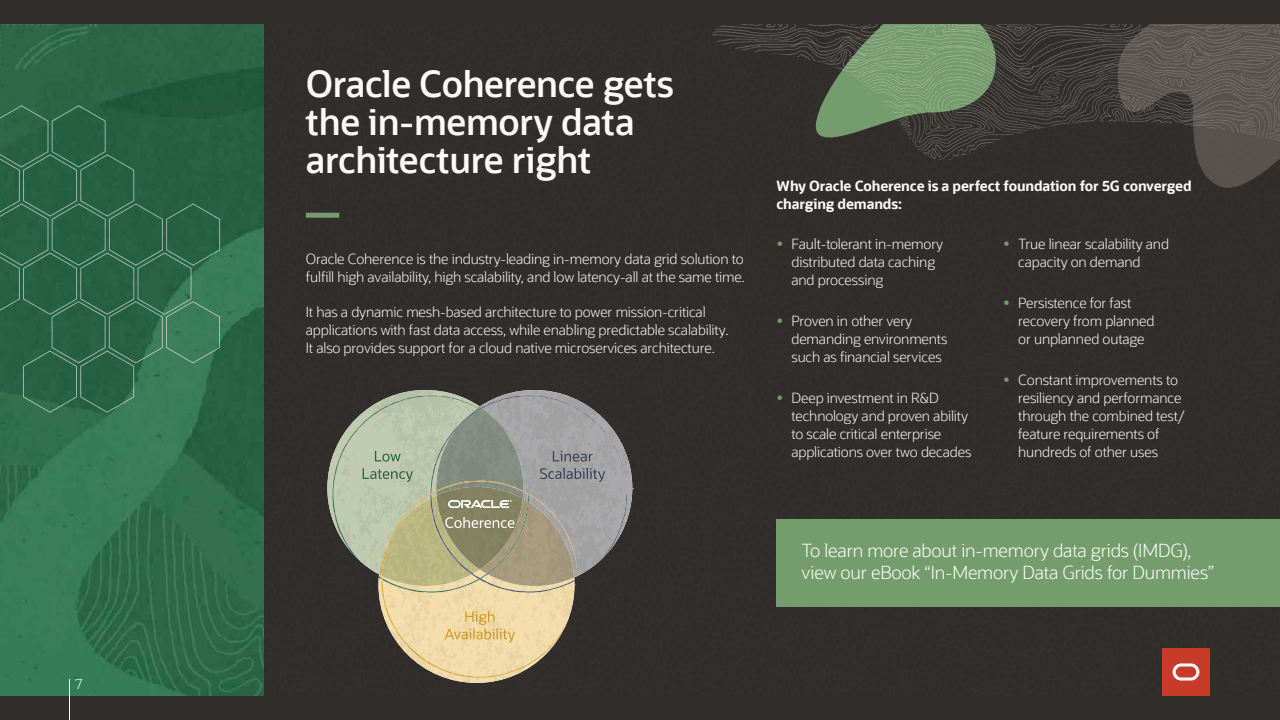
<style>
.page{position:relative;width:1280px;height:720px;background:#fff}
.page>*{position:absolute;margin:0;border:0;box-sizing:border-box;transform-origin:0 0}
.t1{font:600 36px/38px "Oracle Sans";letter-spacing:-.01em;color:#fcfbfa}
.t2{font:300 18px/22px "Oracle Sans";letter-spacing:-.01em;color:#fff}
.t3{font:300 14px/18px "Oracle Sans";letter-spacing:-.01em;color:#fcfbfa}
.t4{font:700 14px "Oracle Sans";letter-spacing:-.01em;color:#fcfbfa}
.t5{font:300 14px "Oracle Sans";color:#fff}
.s1{font-size:20px;color:#759c6c}
</style>
<div class="page">
<div style="left:263px;top:24px;width:1017px;height:672px;background:#312d2a"></div>
<img style="left:0;top:24px;width:263px;height:672px">
<img style="left:710px;top:24px;width:407px;height:138px">
<svg style="left:1117px;top:24px;width:163px;height:164px;background:#514c49"></svg>
<svg style="left:327px;top:390px;width:305px;height:293px;background:#817c6b"></svg>
<svg style="left:361px;top:562px;width:18px;height:12px"></svg>
<img style="left:540px;top:390px;width:21px;height:18px">
<div style="left:436px;top:434px;width:62px;height:35px;background:#818b7f"></div>
<svg style="left:327px;top:488px;width:24px;height:64px"></svg>
<img style="left:374px;top:395px;width:51px;height:19px">
<img style="left:355px;top:413px;width:21px;height:18px">
<img style="left:343px;top:431px;width:14px;height:18px">
<img style="left:506px;top:434px;width:12px;height:15px">
<img style="left:332px;top:449px;width:18px;height:102px">
<img style="left:518px;top:449px;width:11px;height:20px">
<img style="left:350px;top:548px;width:11px;height:14px">
<img style="left:379px;top:590px;width:97px;height:3px">
<svg style="left:513px;top:441px;width:9px;height:17px"></svg>
<svg style="left:353px;top:422px;width:12px;height:12px"></svg>
<img style="left:584px;top:413px;width:21px;height:18px">
<img style="left:441px;top:434px;width:14px;height:15px">
<img style="left:604px;top:431px;width:12px;height:18px">
<img style="left:430px;top:449px;width:18px;height:20px">
<img style="left:616px;top:449px;width:10px;height:20px">
<img style="left:484px;top:590px;width:90px;height:3px">
<svg style="left:611px;top:441px;width:9px;height:17px"></svg>
<svg style="left:425px;top:390px;width:115px;height:44px;background:#989d93"></svg>
<img style="left:381px;top:590px;width:18px;height:46px">
<img style="left:559px;top:623px;width:8px;height:14px">
<img style="left:399px;top:633px;width:18px;height:22px">
<img style="left:541px;top:635px;width:19px;height:21px">
<img style="left:417px;top:653px;width:18px;height:14px">
<img style="left:524px;top:654px;width:18px;height:13px">
<img style="left:434px;top:666px;width:90px;height:12px">
<svg style="left:453px;top:673px;width:6px;height:2px"></svg>
<svg style="left:378px;top:469px;width:255px;height:121px;background:#9e9c84"></svg>
<img style="left:375px;top:451px;width:26px;height:11px">
<img style="left:363px;top:468px;width:50px;height:14px">
<img style="left:445px;top:517px;width:69px;height:11px">
<img style="left:553px;top:451px;width:40px;height:11px">
<img style="left:540px;top:468px;width:65px;height:14px">
<img style="left:540px;top:468px;width:57px;height:11px">
<img style="left:495px;top:611px;width:1px;height:14px">
<img style="left:465px;top:611px;width:30px;height:14px">
<img style="left:445px;top:628px;width:70px;height:15px">
<img style="left:448px;top:500px;width:64px;height:8px">
<svg style="left:0;top:105px;width:220px;height:308px;background:#2e684a"></svg>
<div style="left:0;top:0;width:1280px;height:24px;background:#312d2a"></div>
<div style="left:0;top:696px;width:1280px;height:24px;background:#312d2a"></div>
<div style="left:1162px;top:648px;width:48px;height:48px;background:#c83b29"></div>
<svg style="left:1173px;top:663px;width:26px;height:18px"></svg>
<hr style="left:69px;top:679px;width:1px;height:41px;background:#fcfbfa">
<div style="left:306px;top:213px;width:33px;height:5px;background:#759c6c"></div>
<div style="left:776px;top:519px;width:504px;height:88px;background:#759c6c"></div>
<p class="t5" style="left:75px;top:676px;width:9px">7</p>
<h1 class="t1" style="left:306px;top:65px;width:369px">Oracle Coherence gets the in-memory data architecture right</h1>
<p class="t3" style="left:306px;top:250px;width:440px">Oracle Coherence is the industry-leading in-memory data grid solution to fulfill high availability, high scalability, and low latency-all at the same time.</p>
<p class="t3" style="left:306px;top:303px;width:424px">It has a dynamic mesh-based architecture to power mission-critical applications with fast data access, while enabling predictable scalability.<br>It also provides support for a cloud native microservices architecture.</p>
<p class="t4" style="left:777px;top:177px;width:417px">Why Oracle Coherence is a perfect foundation for 5G converged</p>
<h3 class="t4" style="left:777px;top:195px;width:127px">charging demands:</h3>
<p class="t3" style="left:791px;top:235px;width:153px;text-indent:-15px"><span class="s1">•</span> Fault-tolerant in-memory distributed data caching and processing</p>
<p class="t3" style="left:791px;top:312px;width:157px;text-indent:-15px"><span class="s1">•</span> Proven in other very demanding environments</p>
<p class="t3" style="left:791px;top:348px;width:152px">such as financial services</p>
<p class="t3" style="left:791px;top:389px;width:182px;text-indent:-15px"><span class="s1">•</span> Deep investment in R&amp;D technology and proven ability to scale critical enterprise applications over two decades</p>
<p class="t3" style="left:1018px;top:235px;width:152px;text-indent:-15px"><span class="s1">•</span> True linear scalability and capacity on demand</p>
<p class="t3" style="left:1018px;top:294px;width:138px;text-indent:-15px"><span class="s1">•</span> Persistence for fast recovery from planned or unplanned outage</p>
<p class="t3" style="left:1018px;top:371px;width:168px;text-indent:-15px"><span class="s1">•</span> Constant improvements to resiliency and performance through the combined test/ feature requirements of hundreds of other uses</p>
<p class="t2" style="left:802px;top:540px;width:414px">To learn more about in-memory data grids (IMDG), view our eBook “In-Memory Data Grids for Dummies”</p>
</div>
